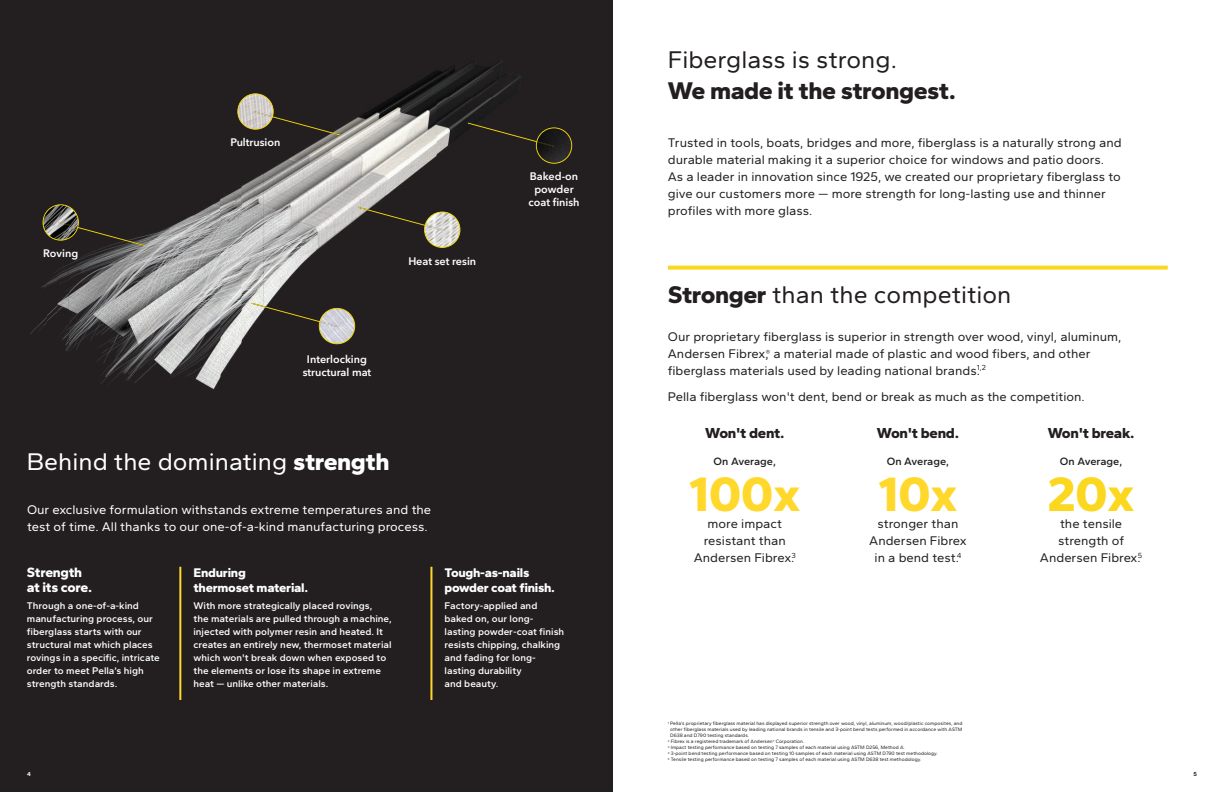
<style>
.page{position:relative;width:1224px;height:792px;background:#fff}
.page>*{position:absolute;margin:0;border:0;box-sizing:border-box;transform-origin:0 0}
.Body_Copy_-_9_13_-_R{font:800 50px "Gantari";color:#ffd82b}
.Body_Copy_-_9_13_-_R-2{font:800 50px "Gantari";color:#fbd81f}
.Interior_Headline{font:25px "Gantari";color:#231f20}
.t1{font:25px "Gantari";color:#fff}
.Interior_Headline-2{font:800 25px "Gantari";letter-spacing:-.02em;color:#231f20}
.Body_Copy_-_9_13_-_R-3{font:800 15px "Gantari";letter-spacing:-.02em;color:#231f20}
.Body_Copy_-_9_13_-_R-4{font:800 14px/15px "Gantari";letter-spacing:-.02em;color:#fff}
.Interior_Headline_Su{font:13px/17px "Gantari";color:#231f20}
.Interior_Headline_Su-2{font:13px "Gantari";color:#fff}
.Body_Copy_-_9_13_-_R-5{font:13px "Gantari";color:#231f20}
.Body_Copy_-_9_13_-_R-6{font:800 13px "Gantari";letter-spacing:-.02em;color:#fff}
.Interior_Headline-3{font:13px "Gantari";color:#231f20}
.Body_Copy_-_9_13_-_R-7{font:600 11px "Gantari";color:#231f20}
.t2{font:600 10.8px/13px "Avenir Next";color:#fff;text-align:center}
.Body_Copy_-_9_13_-_R-8{font:600 10px/13px "Gantari";color:#fff}
.t3{font:700 6px "Gantari";color:#fff}
.t4{font:700 6px "Gantari";color:#231f20}
.Disclaimer_-_5_6_-_R{font:5px "Gantari";color:#231f20}
.s1{font-weight:800}
</style>
<div class="page">
<div style="left:0;top:0;width:613px;height:792px;background:#231f20"></div>
<hr style="left:430px;top:567px;width:2px;height:133px;background:#ffd82b">
<svg style="left:668px;top:266px;width:500px;height:4px;background:#fbdb34"></svg>
<img style="left:194px;top:200px;width:26px;height:15px">
<img style="left:393px;top:61px;width:128px;height:36px">
<img style="left:220px;top:186px;width:22px;height:192px">
<img style="left:264px;top:97px;width:173px;height:206px">
<img style="left:437px;top:97px;width:57px;height:57px">
<img style="left:242px;top:173px;width:22px;height:167px">
<img style="left:30px;top:219px;width:17px;height:115px">
<img style="left:69px;top:215px;width:151px;height:175px">
<img style="left:47px;top:271px;width:11px;height:50px">
<img style="left:58px;top:264px;width:11px;height:87px">
<svg style="left:252px;top:303px;width:103px;height:41px"></svg>
<svg style="left:358px;top:207px;width:102px;height:41px"></svg>
<svg style="left:468px;top:123px;width:104px;height:41px"></svg>
<svg style="left:43px;top:204px;width:102px;height:42px"></svg>
<svg style="left:237px;top:93px;width:104px;height:43px"></svg>
<hr style="left:179px;top:567px;width:2px;height:133px;background:#ffd82b">
<p class="t2" style="left:231px;top:135px;width:51px">Pultrusion</p>
<p class="t2" style="left:43px;top:247px;width:36px">Roving</p>
<p class="t2" style="left:408px;top:255px;width:69px">Heat set resin</p>
<p class="t2" style="left:303px;top:352px;width:70px">Interlocking structural mat</p>
<p class="t1" style="left:27px;top:447px;width:364px">Behind the dominating <span class="s1">strength</span></p>
<p class="Interior_Headline_Su-2" style="left:27px;top:502px;width:406px">Our exclusive formulation withstands extreme temperatures and the</p>
<p class="Interior_Headline_Su-2" style="left:27px;top:519px;width:402px">test of time. All thanks to our one-of-a-kind manufacturing process.</p>
<p class="t2" style="left:529px;top:169px;width:53px">Baked-on powder coat finish</p>
<p class="Body_Copy_-_9_13_-_R-4" style="left:27px;top:565px;width:67px">Strength at its core.</p>
<p class="Body_Copy_-_9_13_-_R-8" style="left:27px;top:599px;width:134px">Through a one-of-a-kind manufacturing process, our fiberglass starts with our structural mat which places rovings in a specific, intricate order to meet Pella’s high strength standards.</p>
<p class="Body_Copy_-_9_13_-_R-6" style="left:193px;top:565px;width:54px">Enduring</p>
<p class="Body_Copy_-_9_13_-_R-6" style="left:193px;top:580px;width:116px">thermoset material.</p>
<p class="Body_Copy_-_9_13_-_R-8" style="left:193px;top:599px;width:180px">With more strategically placed rovings,</p>
<p class="Body_Copy_-_9_13_-_R-8" style="left:193px;top:612px;width:200px">the materials are pulled through a machine,</p>
<p class="Body_Copy_-_9_13_-_R-8" style="left:193px;top:625px;width:191px">injected with polymer resin and heated. It</p>
<p class="Body_Copy_-_9_13_-_R-8" style="left:193px;top:638px;width:200px">creates an entirely new, thermoset material which won't break down when exposed to</p>
<p class="Body_Copy_-_9_13_-_R-8" style="left:193px;top:664px;width:189px">the elements or lose its shape in extreme</p>
<p class="Body_Copy_-_9_13_-_R-8" style="left:193px;top:677px;width:137px">heat — unlike other materials.</p>
<p class="Body_Copy_-_9_13_-_R-6" style="left:445px;top:565px;width:86px">Tough-as-nails</p>
<p class="Body_Copy_-_9_13_-_R-6" style="left:445px;top:580px;width:112px">powder coat finish.</p>
<p class="Body_Copy_-_9_13_-_R-8" style="left:445px;top:599px;width:94px">Factory-applied and</p>
<p class="Body_Copy_-_9_13_-_R-8" style="left:445px;top:612px;width:90px">baked on, our long-</p>
<p class="Body_Copy_-_9_13_-_R-8" style="left:445px;top:625px;width:121px">lasting powder-coat finish resists chipping, chalking</p>
<p class="Body_Copy_-_9_13_-_R-8" style="left:445px;top:651px;width:93px">and fading for long-</p>
<p class="Body_Copy_-_9_13_-_R-8" style="left:445px;top:664px;width:79px">lasting durability</p>
<p class="Body_Copy_-_9_13_-_R-8" style="left:445px;top:677px;width:55px">and beauty.</p>
<p class="Interior_Headline" style="left:668px;top:45px;width:231px">Fiberglass is strong.</p>
<p class="Interior_Headline-2" style="left:668px;top:76px;width:290px">We made it the strongest.</p>
<p class="Interior_Headline_Su" style="left:668px;top:134px;width:455px">Trusted in tools, boats, bridges and more, fiberglass is a naturally strong and durable material making it a superior choice for windows and patio doors.<br>As a leader in innovation since 1925, we created our proprietary fiberglass to give our customers more — more strength for long-lasting use and thinner profiles with more glass.</p>
<p class="Interior_Headline" style="left:668px;top:280px;width:345px"><span class="s1">Stronger</span> than the competition</p>
<p class="Interior_Headline_Su" style="left:668px;top:328px;width:455px">Our proprietary fiberglass is superior in strength over wood, vinyl, aluminum,<br>Andersen Fibrex,<sup>®</sup> a material made of plastic and wood fibers, and other fiberglass materials used by leading national brands.<sup>1,2</sup></p>
<p class="Interior_Headline_Su" style="left:668px;top:388px;width:419px">Pella fiberglass won't dent, bend or break as much as the competition.</p>
<p class="Body_Copy_-_9_13_-_R-3" style="left:705px;top:425px;width:81px">Won't dent.</p>
<p class="Body_Copy_-_9_13_-_R-7" style="left:714px;top:455px;width:64px">On Average,</p>
<p class="Body_Copy_-_9_13_-_R" style="left:689px;top:465px;width:113px">100x</p>
<p class="Interior_Headline-3" style="left:708px;top:516px;width:76px">more impact</p>
<p class="Interior_Headline-3" style="left:704px;top:533px;width:84px">resistant than</p>
<p class="Interior_Headline-3" style="left:694px;top:550px;width:104px">Andersen Fibrex.<sup>3</sup></p>
<p class="Body_Copy_-_9_13_-_R-3" style="left:877px;top:425px;width:84px">Won't bend.</p>
<p class="Body_Copy_-_9_13_-_R-7" style="left:887px;top:455px;width:64px">On Average,</p>
<p class="Body_Copy_-_9_13_-_R" style="left:879px;top:465px;width:80px">10x</p>
<p class="Body_Copy_-_9_13_-_R-5" style="left:878px;top:516px;width:82px">stronger than</p>
<p class="Body_Copy_-_9_13_-_R-5" style="left:869px;top:533px;width:99px">Andersen Fibrex</p>
<p class="Body_Copy_-_9_13_-_R-5" style="left:875px;top:550px;width:88px">in a bend test.<sup>4</sup></p>
<p class="Disclaimer_-_5_6_-_R" style="left:668px;top:721px;width:296px"><sup>1</sup> Pella’s proprietary fiberglass material has displayed superior strength over wood, vinyl, aluminum, wood/plastic composites, and</p>
<p class="Disclaimer_-_5_6_-_R" style="left:670px;top:727px;width:294px">other fiberglass materials used by leading national brands in tensile and 3-point bend tests performed in accordance with ASTM</p>
<p class="Disclaimer_-_5_6_-_R" style="left:670px;top:733px;width:80px">D638 and D790 testing standards.</p>
<p class="Disclaimer_-_5_6_-_R" style="left:668px;top:739px;width:138px"><sup>2</sup> Fibrex is a registered trademark of Andersen<sup>®</sup> Corporation.</p>
<p class="Disclaimer_-_5_6_-_R" style="left:668px;top:745px;width:238px"><sup>3</sup> Impact testing performance based on testing 7 samples of each material using ASTM D256, Method A.</p>
<p class="Disclaimer_-_5_6_-_R" style="left:668px;top:751px;width:271px"><sup>4</sup> 3-point bend testing performance based on testing 10 samples of each material using ASTM D790 test methodology.</p>
<p class="Disclaimer_-_5_6_-_R" style="left:668px;top:757px;width:255px"><sup>5</sup> Tensile testing performance based on testing 7 samples of each material using ASTM D638 test methodology.</p>
<p class="Body_Copy_-_9_13_-_R-3" style="left:1048px;top:425px;width:88px">Won't break.</p>
<p class="Body_Copy_-_9_13_-_R-7" style="left:1060px;top:455px;width:64px">On Average,</p>
<p class="Body_Copy_-_9_13_-_R-2" style="left:1048px;top:465px;width:88px">20x</p>
<p class="Body_Copy_-_9_13_-_R-5" style="left:1060px;top:516px;width:64px">the tensile</p>
<p class="Body_Copy_-_9_13_-_R-5" style="left:1058px;top:533px;width:68px">strength of</p>
<p class="Body_Copy_-_9_13_-_R-5" style="left:1040px;top:550px;width:104px">Andersen Fibrex.<sup>5</sup></p>
<p class="t3" style="left:27px;top:770px;width:5px">4</p>
<p class="t4" style="left:1194px;top:770px;width:5px">5</p>
</div>
